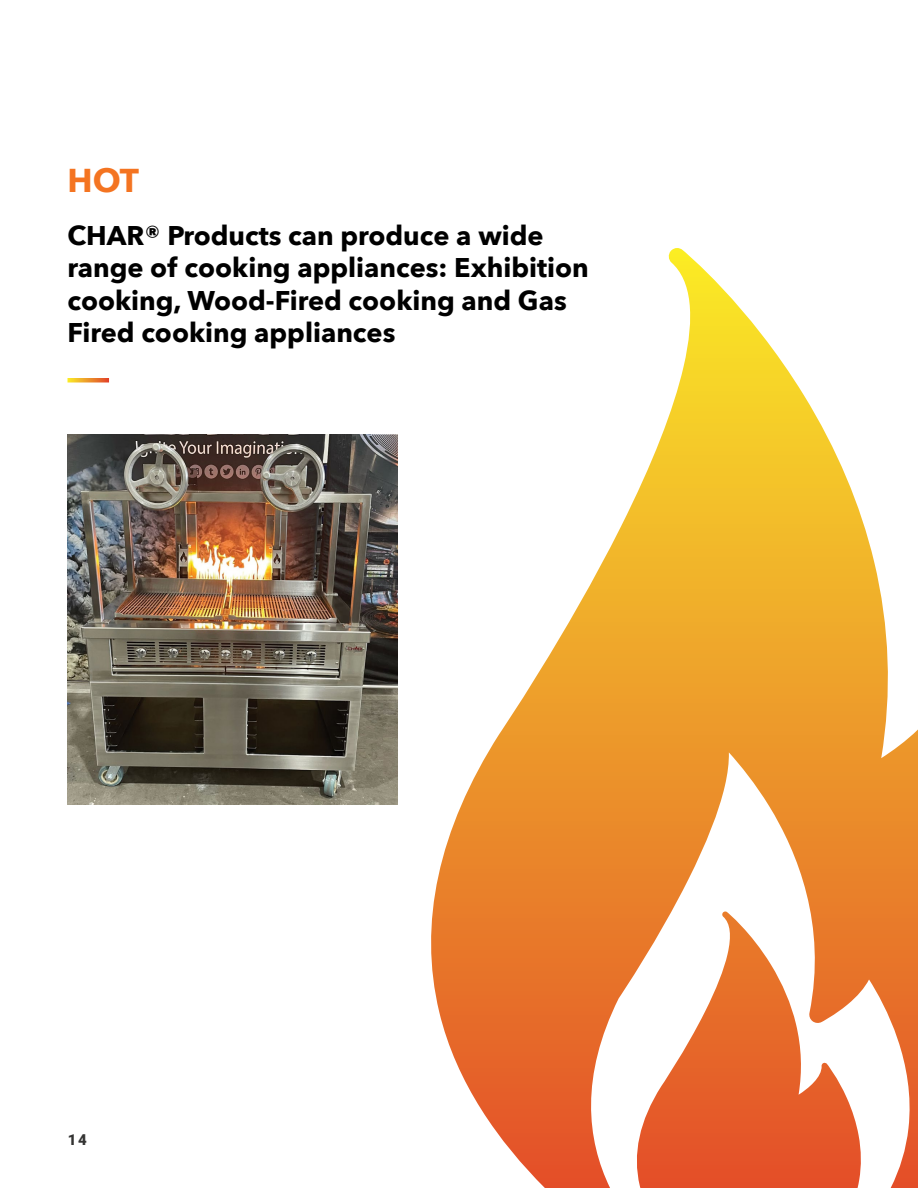
<style>
.page{position:relative;width:918px;height:1188px;background:#fff}
.page>*{position:absolute;margin:0;border:0;box-sizing:border-box;transform-origin:0 0}
.t1{font:700 33px "Avenir Next";color:#f47421}
.t2{font:700 27px/32.4px "Avenir Next";color:#000}
.t3{font:900 15px "Roboto";color:#343433}
</style>
<div class="page">
<svg style="left:431px;top:248px;width:487px;height:940px"></svg>
<svg style="left:68px;top:378px;width:41px;height:4px"></svg>
<img style="left:68px;top:434px;width:330px;height:370px">
<p class="t1" style="left:68px;top:152px;width:73px">HOT</p>
<p class="t2" style="left:68px;top:219px;width:523px">CHAR® Products can produce a wide range of cooking appliances: Exhibition cooking, Wood-Fired cooking and Gas Fired cooking appliances</p>
<p class="t3" style="left:68px;top:1129px;width:21px">14</p>
</div>
